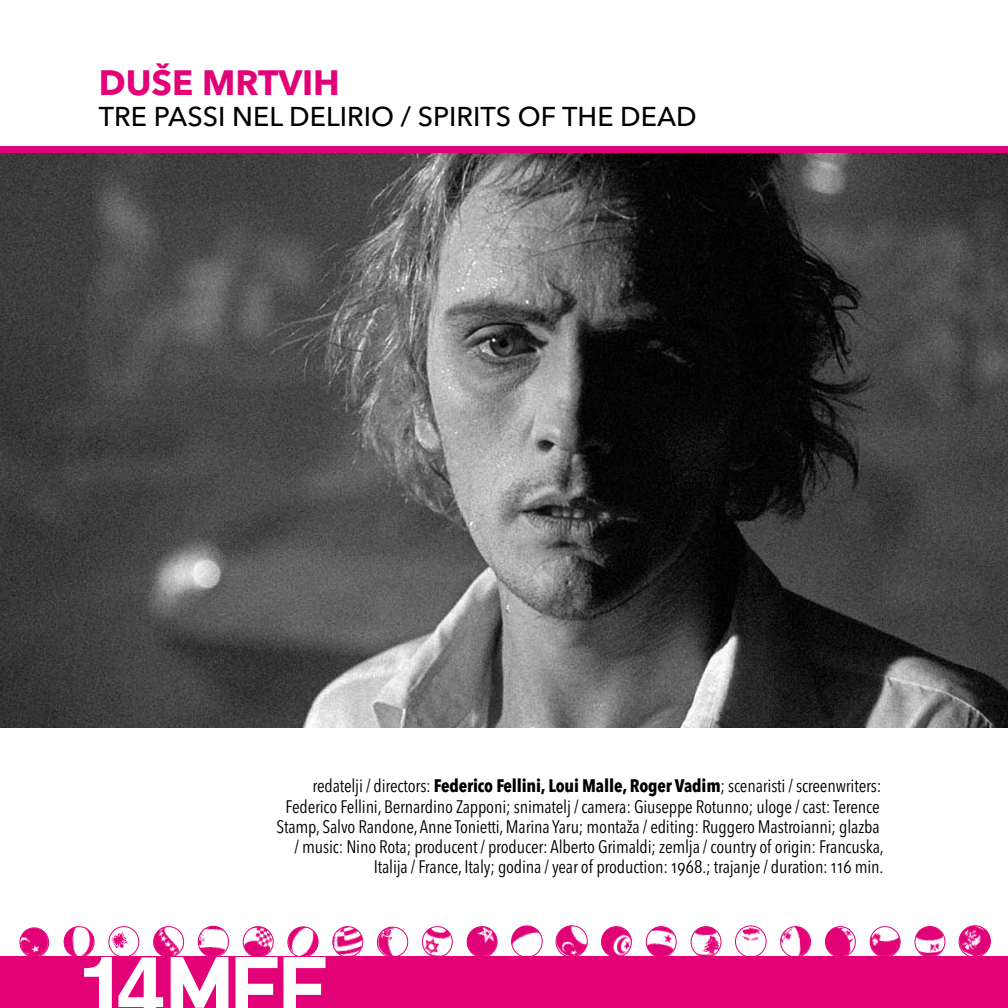
<style>
.page{position:relative;width:1008px;height:1008px;background:#fff}
.page>*{position:absolute;margin:0;border:0;box-sizing:border-box;transform-origin:0 0}
.t1{font:700 34.88px "Avenir Next LT Pro";color:#e20177}
.t2{font:500 27px "Avenir Next LT Pro";color:#000}
.t3{font:condensed 18px/20.2px "Avenir Next LT Pro";letter-spacing:-.01em;color:#000;text-align:right}
.s1{font-weight:700}
</style>
<div class="page">
<img style="left:914px;top:927px;width:31px;height:30px">
<div style="left:914px;top:925px;width:31px;height:33px;border:1px solid #e20177;border-radius:50%"></div>
<img style="left:19px;top:928px;width:30px;height:29px">
<div style="left:19px;top:927px;width:30px;height:31px;border:1px solid #e20177;border-radius:50%"></div>
<img style="left:108px;top:926px;width:31px;height:31px">
<div style="left:108px;top:926px;width:32px;height:32px;border:1px solid #e20177;border-radius:50%"></div>
<svg style="left:554px;top:925px;width:35px;height:32px"></svg>
<svg style="left:957px;top:925px;width:35px;height:32px"></svg>
<img style="left:511px;top:927px;width:32px;height:30px">
<div style="left:511px;top:925px;width:32px;height:33px;border:1px solid #e20177;border-radius:50%"></div>
<img style="left:735px;top:926px;width:32px;height:31px">
<div style="left:734px;top:925px;width:33px;height:33px;border:1px solid #e20177;border-radius:50%"></div>
<img style="left:153px;top:926px;width:18px;height:31px">
<div style="left:153px;top:926px;width:31px;height:32px;border:1px solid #e20177;border-radius:50%"></div>
<img style="left:64px;top:926px;width:31px;height:31px">
<div style="left:63px;top:926px;width:32px;height:32px;border:1px solid #e20177;border-radius:50%"></div>
<img style="left:780px;top:926px;width:31px;height:31px">
<div style="left:780px;top:926px;width:31px;height:32px;border:1px solid #e20177;border-radius:50%"></div>
<img style="left:422px;top:926px;width:31px;height:31px">
<div style="left:421px;top:926px;width:32px;height:32px;border:1px solid #e20177;border-radius:50%"></div>
<img style="left:646px;top:926px;width:31px;height:31px">
<div style="left:645px;top:926px;width:32px;height:32px;border:1px solid #e20177;border-radius:50%"></div>
<img style="left:690px;top:926px;width:31px;height:31px">
<div style="left:690px;top:926px;width:32px;height:32px;border:1px solid #e20177;border-radius:50%"></div>
<img style="left:601px;top:926px;width:31px;height:31px">
<div style="left:600px;top:926px;width:32px;height:32px;border:1px solid #e20177;border-radius:50%"></div>
<img style="left:332px;top:926px;width:31px;height:31px">
<div style="left:332px;top:926px;width:31px;height:32px;border:1px solid #e20177;border-radius:50%"></div>
<img style="left:825px;top:926px;width:31px;height:31px">
<div style="left:824px;top:926px;width:32px;height:32px;border:1px solid #e20177;border-radius:50%"></div>
<img style="left:466px;top:926px;width:32px;height:31px">
<div style="left:466px;top:926px;width:32px;height:32px;border:1px solid #e20177;border-radius:50%"></div>
<img style="left:869px;top:926px;width:31px;height:31px">
<div style="left:869px;top:926px;width:32px;height:32px;border:1px solid #e20177;border-radius:50%"></div>
<svg style="left:376px;top:926px;width:33px;height:31px"></svg>
<img style="left:0;top:153px;width:1008px;height:575px">
<div style="left:0;top:957px;width:1008px;height:51px;background:#e20177"></div>
<div style="left:0;top:147px;width:1008px;height:6px;background:#e20177"></div>
<svg style="left:84px;top:957px;width:79px;height:51px"></svg>
<svg style="left:171px;top:925px;width:154px;height:83px"></svg>
<h1 class="t1" style="left:99px;top:61px;width:243px">DUŠE MRTVIH</h1>
<h2 class="t2" style="left:99px;top:101px;width:599px">TRE PASSI NEL DELIRIO / SPIRITS OF THE DEAD</h2>
<p class="t3" style="left:277px;top:776px;width:608px">redatelji / directors: <span class="s1">Federico Fellini, Loui Malle, Roger Vadim</span>; scenaristi / screenwriters:<br>Federico Fellini, Bernardino Zapponi; snimatelj / camera: Giuseppe Rotunno; uloge / cast: Terence Stamp, Salvo Randone, Anne Tonietti, Marina Yaru; montaža / editing: Ruggero Mastroianni; glazba / music: Nino Rota; producent / producer: Alberto Grimaldi; zemlja / country of origin: Francuska, Italija / France, Italy; godina / year of production: 1968.; trajanje / duration: 116 min.</p>
</div>
